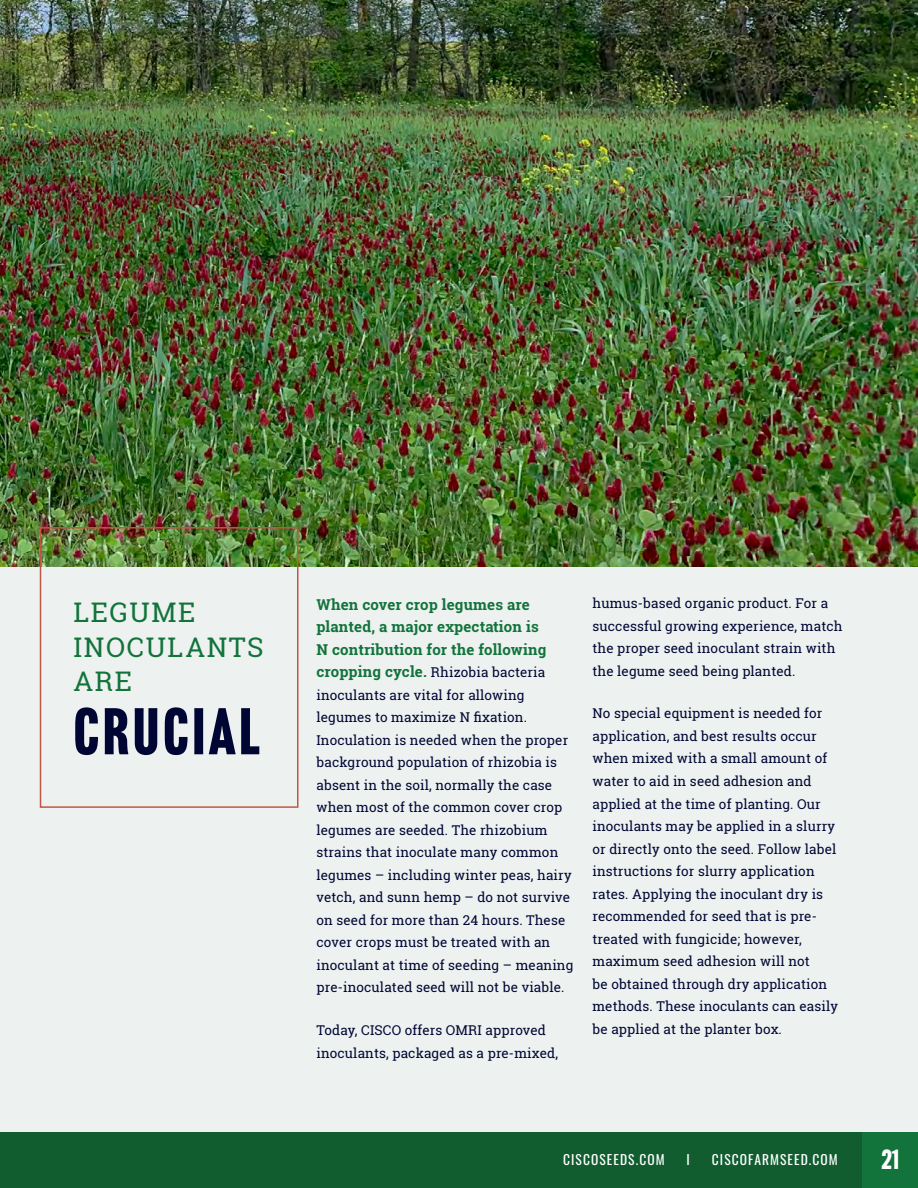
<style>
.page{position:relative;width:918px;height:1188px;background:#fff}
.page>*{position:absolute;margin:0;border:0;box-sizing:border-box;transform-origin:0 0}
.Serif_Body_Copy{font:64.5px "Headline Gothic ATF";letter-spacing:.06em;color:#000633}
.Serif_Body_Copy-2{font:27px/34.5px "Roboto Slab";letter-spacing:.06em;color:#12733b}
.Sans_Serif_Body_Copy{font:27px "Headline Gothic ATF";color:#fff}
.Serif_Body_Copy-3{font:700 15px/22.5px "Roboto Slab";letter-spacing:.01em;color:#12733b}
.Serif_Body_Copy-4{font:13.5px/22.5px "Roboto Slab";letter-spacing:.01em;color:#000633}
.Sans_Serif_Body_Copy-2{font:13.5px "Oswald";letter-spacing:.08em;color:#fff}
.s1{font-weight:700;font-size:15px;color:#12733b}
</style>
<div class="page">
<div style="left:0;top:567px;width:918px;height:621px;background:#edf1f0"></div>
<div style="left:0;top:1133px;width:918px;height:55px;background:#115d30"></div>
<div style="left:863px;top:1133px;width:55px;height:55px;background:#12733b"></div>
<img style="left:0;top:0;width:918px;height:567px">
<div style="left:40px;top:527px;width:258px;height:281px;border:2px solid #c25645"></div>
<p class="Serif_Body_Copy-2" style="left:74px;top:595px;width:192px">LEGUME<br>INOCULANTS<br>ARE</p>
<p class="Serif_Body_Copy" style="left:74px;top:694px;width:188px">CRUCIAL</p>
<p class="Serif_Body_Copy-3" style="left:316px;top:593px;width:231px">When cover crop legumes are planted, a major expectation is<br>N contribution for the following</p>
<p class="Serif_Body_Copy-4" style="left:316px;top:661px;width:258px"><span class="s1">cropping cycle.</span> Rhizobia bacteria inoculants are vital for allowing legumes to maximize N fixation.<br>Inoculation is needed when the proper background population of rhizobia is absent in the soil, normally the case when most of the common cover crop legumes are seeded. The rhizobium strains that inoculate many common legumes – including winter peas, hairy vetch, and sunn hemp – do not survive on seed for more than 24 hours. These cover crops must be treated with an inoculant at time of seeding – meaning pre-inoculated seed will not be viable.</p>
<p class="Serif_Body_Copy-4" style="left:317px;top:1019px;width:243px">Today, CISCO offers OMRI approved inoculants, packaged as a pre-mixed,</p>
<p class="Serif_Body_Copy-4" style="left:592px;top:592px;width:252px">humus-based organic product. For a successful growing experience, match the proper seed inoculant strain with the legume seed being planted.</p>
<p class="Serif_Body_Copy-4" style="left:592px;top:702px;width:247px">No special equipment is needed for application, and best results occur when mixed with a small amount of water to aid in seed adhesion and applied at the time of planting. Our inoculants may be applied in a slurry or directly onto the seed. Follow label instructions for slurry application rates. Applying the inoculant dry is recommended for seed that is pre&shy;treated with fungicide; however, maximum seed adhesion will not<br>be obtained through dry application methods. These inoculants can easily be applied at the planter box.</p>
<p class="Sans_Serif_Body_Copy-2" style="left:563px;top:1148px;width:103px">CISCOSEEDS.COM</p>
<p class="Sans_Serif_Body_Copy-2" style="left:687px;top:1148px;width:5px">I</p>
<p class="Sans_Serif_Body_Copy-2" style="left:712px;top:1148px;width:127px">CISCOFARMSEED.COM</p>
<p class="Sans_Serif_Body_Copy" style="left:882px;top:1143px;width:19px">21</p>
</div>
